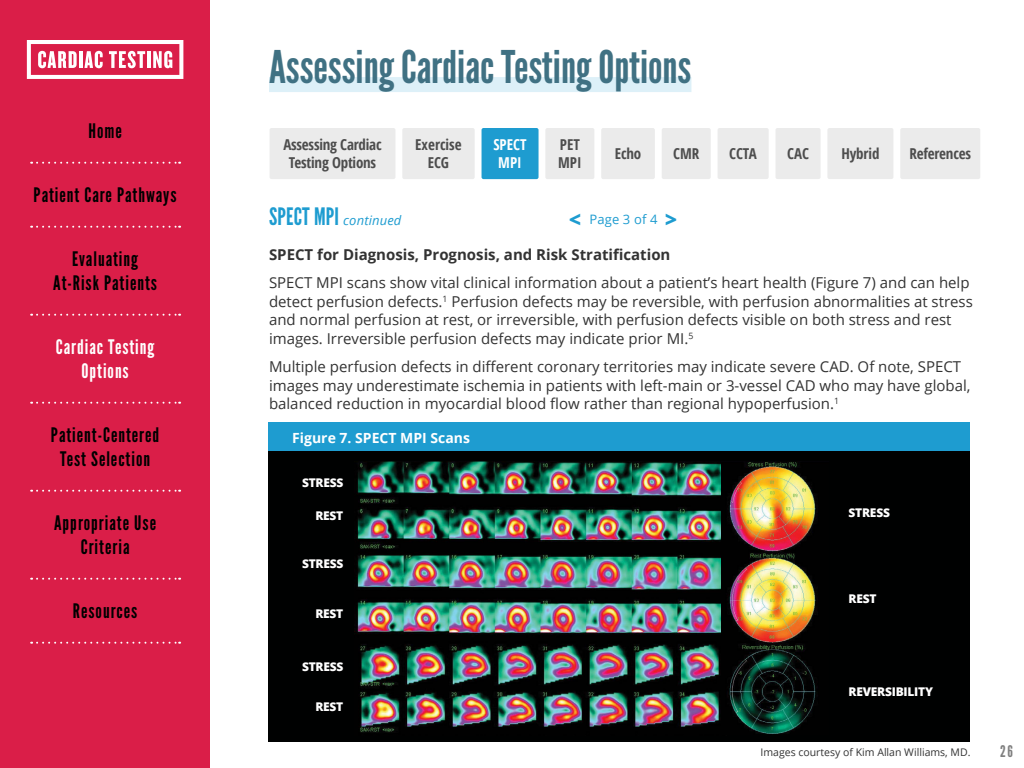
<style>
.page{position:relative;width:1024px;height:768px;background:#fff}
.page>*{position:absolute;margin:0;border:0;box-sizing:border-box;transform-origin:0 0}
.t1{font:45px "League Gothic";color:#407183}
.bullets_2-col{font:800 21px "Open Sans";color:#1e9cd0}
.Nav{font:20px/24px "League Gothic";letter-spacing:.05em;color:#000;text-align:center}
.Nav-2{font:20px/24px "League Gothic";letter-spacing:.05em;color:#fff;text-align:center}
.t2{font:16px "League Gothic";color:#808080}
.body{font:15px/18.5px "Open Sans";color:#333}
.sub_nav{font:700 condensed 15px/18px "Open Sans";letter-spacing:-.015em;color:#4d4d4d;text-align:center}
.sm_subhead{font:700 15px "Open Sans";color:#333}
.sub_nav-2{font:700 condensed 15px/18px "Open Sans";color:#fff;text-align:center}
.body-2{font:700 14px "Open Sans";color:#fff}
.page_label{font:italic 13px "Open Sans";letter-spacing:.01em;color:#1e9cd0}
.page_label-2{font:13px "Open Sans";letter-spacing:.01em;color:#1e9cd0}
.t3{font:800 12px "Open Sans";letter-spacing:-.02em;color:#fff}
.image_right{font:10.5px "Open Sans";color:#333}
.s1{font-family:"League Gothic";font-style:normal;font-size:24px}
</style>
<div class="page">
<div style="left:0;top:0;width:210px;height:768px;background:#da1e48"></div>
<svg style="left:27px;top:40px;width:156px;height:39px"></svg>
<div style="left:269px;top:77px;width:422px;height:15px;background:#ddf0f8"></div>
<div style="left:268px;top:422px;width:702px;height:30px;background:#1e9cd0"></div>
<div style="left:268px;top:452px;width:702px;height:290px;background:#000101"></div>
<img style="left:357px;top:462px;width:364px;height:270px">
<img style="left:729px;top:462px;width:88px;height:272px">
<svg style="left:31px;top:162px;width:149px;height:2px"></svg>
<svg style="left:31px;top:226px;width:149px;height:2px"></svg>
<svg style="left:31px;top:314px;width:149px;height:2px"></svg>
<svg style="left:31px;top:402px;width:149px;height:2px"></svg>
<svg style="left:31px;top:490px;width:149px;height:2px"></svg>
<svg style="left:31px;top:578px;width:149px;height:2px"></svg>
<svg style="left:31px;top:642px;width:149px;height:2px"></svg>
<div style="left:482px;top:128px;width:57px;height:51px;background:#1e9cd0;border-radius:2px"></div>
<div style="left:545px;top:128px;width:49px;height:51px;background:#ebebeb;border-radius:2px"></div>
<div style="left:601px;top:128px;width:54px;height:51px;background:#ebebeb;border-radius:2px"></div>
<div style="left:776px;top:128px;width:45px;height:51px;background:#ebebeb;border-radius:2px"></div>
<div style="left:827px;top:128px;width:66px;height:51px;background:#ebebeb;border-radius:2px"></div>
<div style="left:718px;top:128px;width:51px;height:51px;background:#ebebeb;border-radius:2px"></div>
<div style="left:662px;top:128px;width:49px;height:51px;background:#ebebeb;border-radius:2px"></div>
<div style="left:900px;top:128px;width:80px;height:51px;background:#ebebeb;border-radius:2px"></div>
<div style="left:402px;top:128px;width:73px;height:51px;background:#ebebeb;border-radius:2px"></div>
<div style="left:270px;top:128px;width:125px;height:51px;background:#ebebeb;border-radius:2px"></div>
<p class="Nav" style="left:88px;top:119px;width:35px">Home</p>
<p class="Nav" style="left:34px;top:183px;width:144px">Patient Care Pathways</p>
<p class="Nav" style="left:53px;top:247px;width:105px">Evaluating<br>At-Risk Patients</p>
<p class="Nav-2" style="left:56px;top:335px;width:100px">Cardiac Testing<br>Options</p>
<p class="Nav" style="left:51px;top:423px;width:110px">Patient-Centered<br>Test Selection</p>
<p class="Nav" style="left:54px;top:511px;width:103px">Appropriate Use<br>Criteria</p>
<p class="Nav" style="left:73px;top:599px;width:66px">Resources</p>
<p class="t1" style="left:269px;top:40px;width:424px">Assessing Cardiac Testing Options</p>
<p class="sub_nav" style="left:283px;top:136px;width:100px">Assessing Cardiac<br>Testing Options</p>
<p class="sub_nav" style="left:415px;top:136px;width:48px">Exercise<br>ECG</p>
<p class="sub_nav-2" style="left:493px;top:136px;width:35px">SPECT<br>MPI</p>
<p class="sub_nav" style="left:558px;top:136px;width:25px;text-align:left">PET<br>MPI</p>
<p class="sub_nav" style="left:615px;top:145px;width:28px">Echo</p>
<p class="sub_nav" style="left:673px;top:144px;width:28px">CMR</p>
<p class="sub_nav" style="left:729px;top:144px;width:29px">CCTA</p>
<p class="sub_nav" style="left:787px;top:144px;width:23px">CAC</p>
<p class="sub_nav" style="left:841px;top:144px;width:40px">Hybrid</p>
<p class="sub_nav" style="left:910px;top:145px;width:63px">References</p>
<p class="page_label" style="left:269px;top:211px;width:134px"><span class="s1">SPECT MPI</span> continued</p>
<p class="sm_subhead" style="left:269px;top:244px;width:403px">SPECT for Diagnosis, Prognosis, and Risk Stratification</p>
<p class="body" style="left:269px;top:273px;width:705px">SPECT MPI scans show vital clinical information about a patient’s heart health (Figure 7) and can help detect perfusion defects.<sup>1</sup> Perfusion defects may be reversible, with perfusion abnormalities at stress and normal perfusion at rest, or irreversible, with perfusion defects visible on both stress and rest images. Irreversible perfusion defects may indicate prior MI.<sup>5</sup></p>
<p class="body" style="left:269px;top:357px;width:703px">Multiple perfusion defects in different coronary territories may indicate severe CAD. Of note, SPECT images may underestimate ischemia in patients with left-main or 3-vessel CAD who may have global, balanced reduction in myocardial blood flow rather than regional hypoperfusion.<sup>1</sup></p>
<p class="body-2" style="left:292px;top:428px;width:179px">Figure 7. SPECT MPI Scans</p>
<p class="bullets_2-col" style="left:569px;top:203px;width:13px">&lt;</p>
<p class="page_label-2" style="left:589px;top:210px;width:70px">Page 3 of 4</p>
<p class="bullets_2-col" style="left:665px;top:203px;width:13px">&gt;</p>
<p class="t3" style="left:302px;top:474px;width:43px">STRESS</p>
<p class="t3" style="left:315px;top:507px;width:30px">REST</p>
<p class="t3" style="left:849px;top:503px;width:43px">STRESS</p>
<p class="t3" style="left:302px;top:554px;width:43px">STRESS</p>
<p class="t3" style="left:315px;top:605px;width:30px">REST</p>
<p class="t3" style="left:302px;top:657px;width:43px">STRESS</p>
<p class="t3" style="left:315px;top:698px;width:30px">REST</p>
<p class="t3" style="left:849px;top:590px;width:30px">REST</p>
<p class="t3" style="left:849px;top:683px;width:86px">REVERSIBILITY</p>
<p class="image_right" style="left:761px;top:745px;width:212px">Images courtesy of Kim Allan Williams, MD.</p>
<p class="t2" style="left:1000px;top:742px;width:14px">26</p>
</div>
